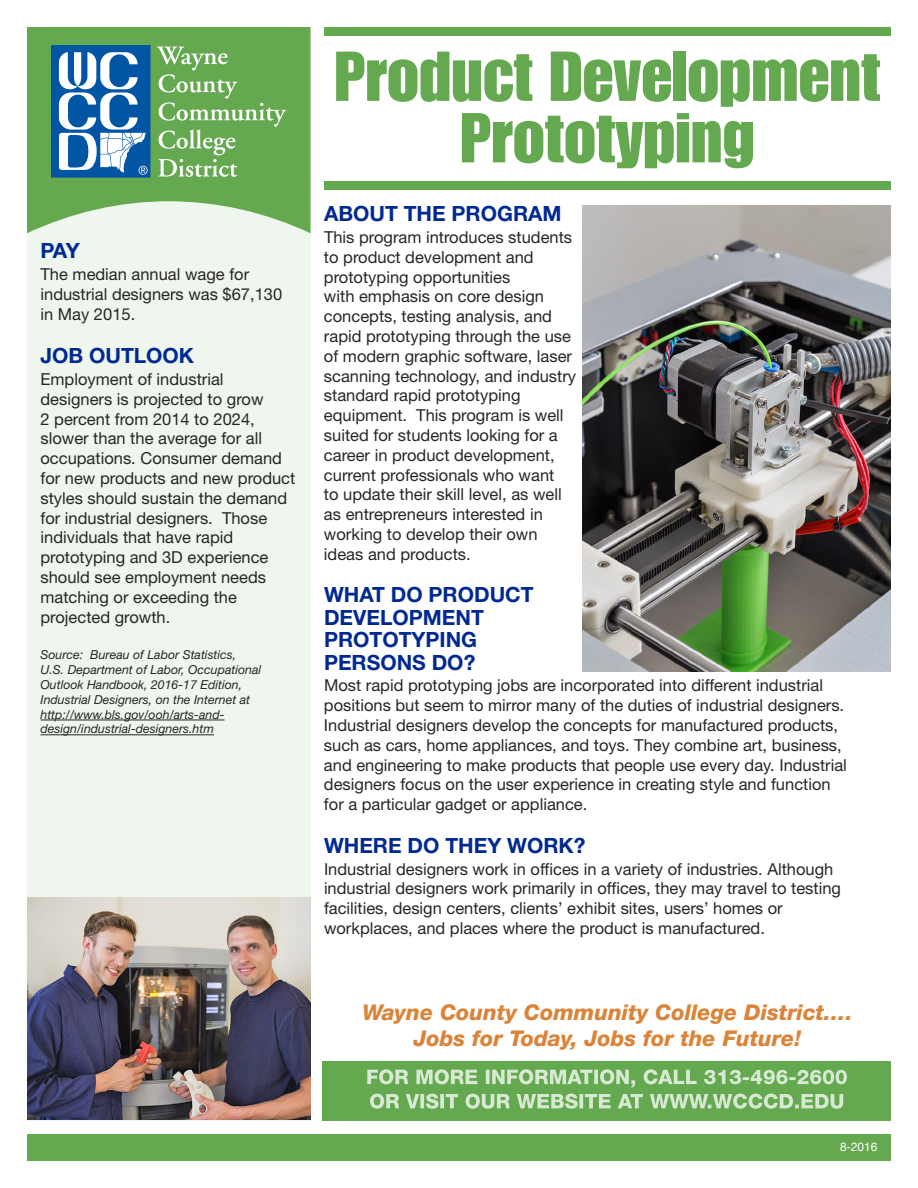
<style>
.page{position:relative;width:918px;height:1188px;background:#fff}
.page>*{position:absolute;margin:0;border:0;box-sizing:border-box;transform-origin:0 0}
.t1{font:69px/61.5px "Impact";color:#64a84f;text-align:center}
.t2{font:italic 800 21.75px/26.1px "Helvetica Neue";color:#da8439;text-align:center}
.t3{font:700 21px/22.5px "Helvetica Neue";color:#002991}
.t4{font:16.5px/19.8px "Helvetica Neue";color:#272526}
.t5{font:italic 12.3px/14.9px "Helvetica Neue";color:#272526}
.t6{font:12px "Helvetica";color:#fff}
</style>
<div class="page">
<div style="left:27px;top:27px;width:283px;height:1094px;background:#eff6ed"></div>
<svg style="left:27px;top:27px;width:283px;height:206px;fill:#64a84f"></svg>
<div style="left:27px;top:1134px;width:864px;height:27px;background:#64a84f"></div>
<div style="left:323px;top:1061px;width:568px;height:59px;background:#64a84f"></div>
<svg style="left:367px;top:1069px;width:317px;height:19px"></svg>
<svg style="left:370px;top:1094px;width:319px;height:15px"></svg>
<img style="left:27px;top:897px;width:283px;height:223px">
<hr style="left:40px;top:720px;width:185px;height:1px;background:#272526">
<hr style="left:40px;top:735px;width:174px;height:1px;background:#272526">
<div style="left:52px;top:45px;width:98px;height:132px;background:#0155a5"></div>
<div style="left:51px;top:45px;width:99px;height:133px;border:1px solid #0155a5"></div>
<svg style="left:157px;top:47px;width:129px;height:130px"></svg>
<svg style="left:59px;top:52px;width:89px;height:123px"></svg>
<div style="left:324px;top:181px;width:567px;height:9px;background:#64a84f"></div>
<div style="left:324px;top:27px;width:567px;height:9px;background:#64a84f"></div>
<img style="left:583px;top:206px;width:308px;height:465px">
<p class="t3" style="left:40px;top:241px;width:41px">PAY</p>
<p class="t4" style="left:40px;top:266px;width:243px">The median annual wage for industrial designers was $67,130 in May 2015.</p>
<p class="t3" style="left:40px;top:346px;width:155px">JOB OUTLOOK</p>
<p class="t4" style="left:40px;top:371px;width:256px">Employment of industrial designers is projected to grow<br>2 percent from 2014 to 2024, slower than the average for all occupations. Consumer demand for new products and new product styles should sustain the demand for industrial designers. Those individuals that have rapid prototyping and 3D experience should see employment needs matching or exceeding the projected growth.</p>
<p class="t5" style="left:40px;top:649px;width:222px">Source: Bureau of Labor Statistics, U.S. Department of Labor, Occupational Outlook Handbook, 2016-17 Edition, Industrial Designers, on the Internet at http://www.bls.gov/ooh/arts-and&shy;design/industrial-designers.htm</p>
<h1 class="t1" style="left:335px;top:48px;width:547px">Product Development<br>Prototyping</h1>
<p class="t3" style="left:324px;top:204px;width:239px">ABOUT THE PROGRAM</p>
<p class="t4" style="left:324px;top:229px;width:254px">This program introduces students to product development and prototyping opportunities<br>with emphasis on core design concepts, testing analysis, and rapid prototyping through the use of modern graphic software, laser scanning technology, and industry standard rapid prototyping equipment. This program is well suited for students looking for a career in product development, current professionals who want<br>to update their skill level, as well as entrepreneurs interested in working to develop their own ideas and products.</p>
<p class="t3" style="left:324px;top:585px;width:211px">WHAT DO PRODUCT<br>DEVELOPMENT<br>PROTOTYPING<br>PERSONS DO?</p>
<p class="t4" style="left:324px;top:677px;width:524px">Most rapid prototyping jobs are incorporated into different industrial positions but seem to mirror many of the duties of industrial designers.<br>Industrial designers develop the concepts for manufactured products, such as cars, home appliances, and toys. They combine art, business, and engineering to make products that people use every day. Industrial designers focus on the user experience in creating style and function for a particular gadget or appliance.</p>
<p class="t3" style="left:324px;top:836px;width:263px">WHERE DO THEY WORK?</p>
<p class="t4" style="left:324px;top:860px;width:519px">Industrial designers work in offices in a variety of industries. Although industrial designers work primarily in offices, they may travel to testing facilities, design centers, clients’ exhibit sites, users’ homes or workplaces, and places where the product is manufactured.</p>
<h2 class="t2" style="left:362px;top:1001px;width:492px">Wayne County Community College District….<br>Jobs for Today, Jobs for the Future!</h2>
<p class="t6" style="left:840px;top:1140px;width:39px">8-2016</p>
</div>
